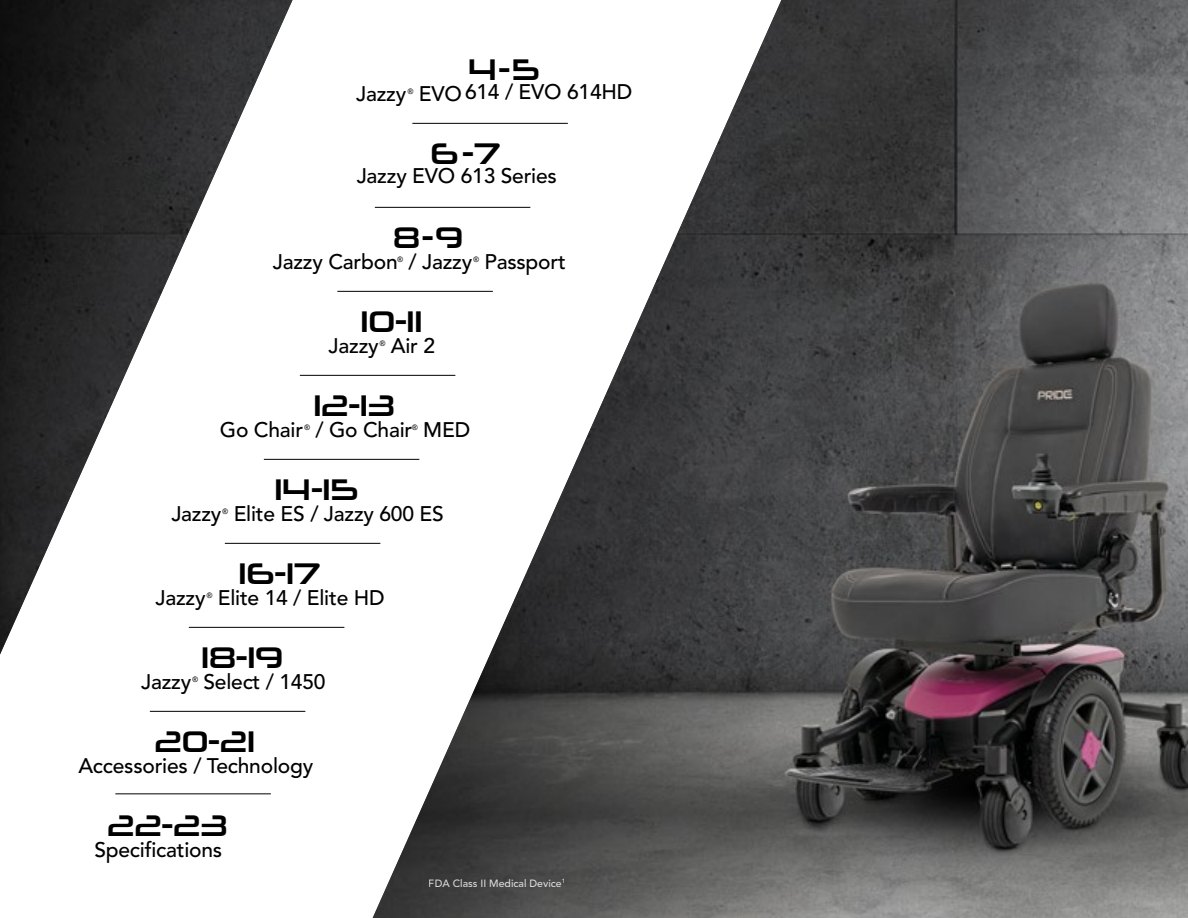
<style>
.page{position:relative;width:1188px;height:918px;background:#fff}
.page>*{position:absolute;margin:0;border:0;box-sizing:border-box;transform-origin:0 0}
.t1{font:30px "Neuropolitical Rg";letter-spacing:-.01em;color:#000}
.t2{font:500 21px "Avenir LT Std";letter-spacing:-.01em;color:#000}
.t3{font:500 10.5px "Avenir LT Std";color:#fff}
.t4{font:7.5px "Arial";color:#000}
</style>
<div class="page">
<img style="left:373px;top:0;width:815px;height:918px">
<hr style="left:412px;top:123px;width:156px;height:1px;background:#000">
<hr style="left:375px;top:207px;width:155px;height:1px;background:#000">
<hr style="left:337px;top:291px;width:156px;height:1px;background:#000">
<hr style="left:300px;top:375px;width:155px;height:1px;background:#000">
<hr style="left:225px;top:543px;width:155px;height:1px;background:#000">
<hr style="left:189px;top:627px;width:155px;height:1px;background:#000">
<hr style="left:150px;top:711px;width:155px;height:1px;background:#000">
<hr style="left:115px;top:793px;width:156px;height:1px;background:#000">
<hr style="left:264px;top:459px;width:155px;height:1px;background:#000">
<img style="left:0;top:0;width:293px;height:655px">
<h1 class="t1" style="left:468px;top:50px;width:74px">4-5</h1>
<p class="t2" style="left:356px;top:81px;width:52px">Jazzy</p>
<p class="t4" style="left:408px;top:86px;width:7px">®</p>
<p class="t2" style="left:419px;top:80px;width:215px">EVO 614 / EVO 614HD</p>
<h1 class="t1" style="left:431px;top:134px;width:72px">6-7</h1>
<p class="t2" style="left:357px;top:164px;width:202px">Jazzy EVO 613 Series</p>
<h1 class="t1" style="left:393px;top:218px;width:72px">8-9</h1>
<p class="t2" style="left:273px;top:249px;width:126px">Jazzy Carbon</p>
<p class="t4" style="left:398px;top:254px;width:7px">®</p>
<p class="t2" style="left:409px;top:249px;width:65px">/ Jazzy</p>
<p class="t4" style="left:473px;top:254px;width:7px">®</p>
<p class="t2" style="left:484px;top:249px;width:83px">Passport</p>
<h1 class="t1" style="left:361px;top:302px;width:63px">10-11</h1>
<p class="t2" style="left:329px;top:333px;width:52px">Jazzy</p>
<p class="t4" style="left:380px;top:338px;width:7px">®</p>
<p class="t2" style="left:391px;top:333px;width:46px">Air 2</p>
<h1 class="t1" style="left:313px;top:386px;width:83px">12-13</h1>
<p class="t2" style="left:220px;top:417px;width:85px">Go Chair</p>
<p class="t4" style="left:304px;top:422px;width:7px">®</p>
<p class="t2" style="left:315px;top:417px;width:98px">/ Go Chair</p>
<p class="t4" style="left:412px;top:422px;width:7px">®</p>
<p class="t2" style="left:423px;top:417px;width:48px">MED</p>
<h1 class="t1" style="left:275px;top:470px;width:86px">14-15</h1>
<p class="t2" style="left:171px;top:501px;width:52px">Jazzy</p>
<p class="t4" style="left:223px;top:506px;width:7px">®</p>
<p class="t2" style="left:234px;top:501px;width:212px">Elite ES / Jazzy 600 ES</p>
<h1 class="t1" style="left:239px;top:554px;width:84px">16-17</h1>
<p class="t2" style="left:155px;top:585px;width:52px">Jazzy</p>
<p class="t4" style="left:207px;top:590px;width:7px">®</p>
<p class="t2" style="left:218px;top:585px;width:168px">Elite 14 / Elite HD</p>
<h1 class="t1" style="left:201px;top:638px;width:84px">18-19</h1>
<p class="t2" style="left:141px;top:669px;width:52px">Jazzy</p>
<p class="t4" style="left:192px;top:674px;width:7px">®</p>
<p class="t2" style="left:204px;top:669px;width:123px">Select / 1450</p>
<h1 class="t1" style="left:155px;top:722px;width:102px">20-21</h1>
<p class="t2" style="left:78px;top:753px;width:236px">Accessories / Technology</p>
<h1 class="t1" style="left:107px;top:806px;width:122px">22-23</h1>
<p class="t2" style="left:94px;top:837px;width:129px">Specifications</p>
<p class="t3" style="left:429px;top:877px;width:138px">FDA Class II Medical Device<sup>1</sup></p>
</div>
